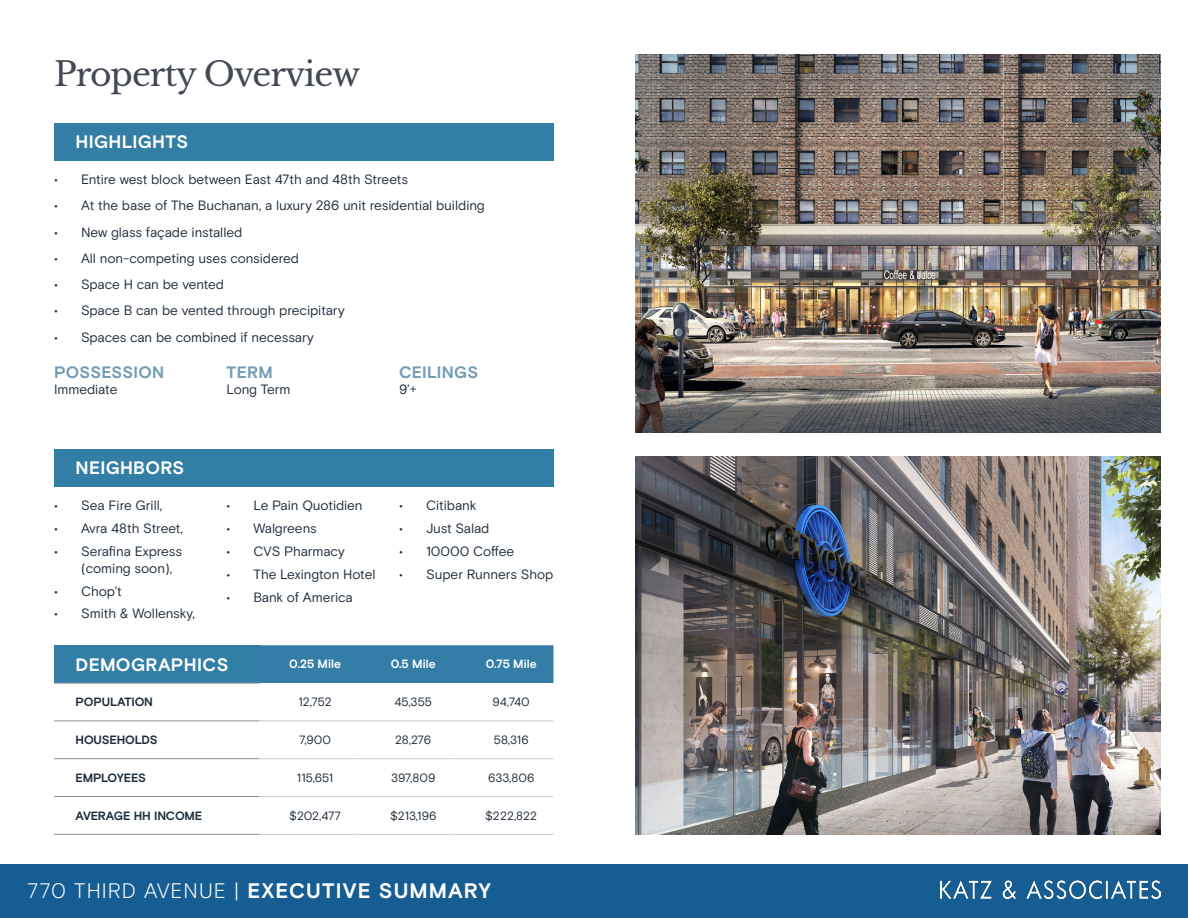
<style>
.page{position:relative;width:1188px;height:918px;background:#fff}
.page>*{position:absolute;margin:0;border:0;box-sizing:border-box;transform-origin:0 0}
.t1{font:33px "Libre Baskerville";letter-spacing:-.03em;color:#424954}
.t2{font:700 21px "Basis Grotesque Pro";letter-spacing:.05em;color:#fff}
.t3{font:700 18px "Basis Grotesque Pro";letter-spacing:.015em;color:#fff}
.t4{font:700 16.5px "Basis Grotesque Pro";letter-spacing:.015em;color:#709cb6}
.t5{font:13.5px/16.2px "Basis Grotesque Pro";letter-spacing:-.005em;color:#202e3c}
.t6{font:13.5px "Basis Grotesque Pro";letter-spacing:-.005em;color:#23303d}
.Table_Text{font:12px "Basis Grotesque Pro";color:#23303d}
.Table_Text-2{font:700 12px "Basis Grotesque Pro";letter-spacing:-.015em;color:#202e3c}
.Table_Text-3{font:700 12px "Basis Grotesque Pro";color:#fff}
.s1{font-weight:300}
</style>
<div class="page">
<img style="left:635px;top:54px;width:526px;height:378px">
<img style="left:635px;top:456px;width:526px;height:378px">
<div style="left:0;top:864px;width:1188px;height:54px;background:#155d92"></div>
<img style="left:940px;top:881px;width:221px;height:17px">
<div style="left:54px;top:123px;width:500px;height:38px;background:#327ea4"></div>
<div style="left:54px;top:449px;width:500px;height:38px;background:#327ea4"></div>
<div style="left:54px;top:645px;width:205px;height:38px;background:#327ea4"></div>
<div style="left:259px;top:645px;width:295px;height:38px;background:#337da6"></div>
<svg style="left:259px;top:683px;width:295px;height:151px"></svg>
<hr style="left:54px;top:683px;width:205px;height:1px;background:#8e8e97">
<hr style="left:54px;top:834px;width:205px;height:1px;background:#8e8e97">
<hr style="left:54px;top:721px;width:205px;height:1px;background:#8e8e97">
<hr style="left:54px;top:758px;width:205px;height:1px;background:#8e8e97">
<hr style="left:54px;top:796px;width:205px;height:1px;background:#8e8e97">
<hr style="left:259px;top:721px;width:98px;height:1px;background:#c7c8ca">
<hr style="left:357px;top:721px;width:98px;height:1px;background:#c7c8ca">
<hr style="left:455px;top:721px;width:98px;height:1px;background:#c7c8ca">
<hr style="left:259px;top:758px;width:98px;height:1px;background:#c7c8ca">
<hr style="left:357px;top:758px;width:98px;height:1px;background:#c7c8ca">
<hr style="left:455px;top:758px;width:98px;height:1px;background:#c7c8ca">
<hr style="left:259px;top:796px;width:98px;height:1px;background:#c7c8ca">
<hr style="left:357px;top:796px;width:98px;height:1px;background:#c7c8ca">
<hr style="left:455px;top:796px;width:98px;height:1px;background:#c7c8ca">
<hr style="left:259px;top:834px;width:98px;height:1px;background:#c7c8ca">
<hr style="left:357px;top:834px;width:98px;height:1px;background:#c7c8ca">
<hr style="left:455px;top:834px;width:98px;height:1px;background:#c7c8ca">
<p class="t1" style="left:54px;top:54px;width:308px">Property Overview</p>
<p class="t3" style="left:76px;top:131px;width:114px">HIGHLIGHTS</p>
<p class="t5" style="left:54px;top:172px;width:356px">• Entire west block between East 47th and 48th Streets</p>
<p class="t5" style="left:54px;top:198px;width:432px">• At the base of The Buchanan, a luxury 286 unit residential building</p>
<p class="t5" style="left:54px;top:224px;width:190px">• New glass façade installed</p>
<p class="t5" style="left:54px;top:250px;width:247px">• All non-competing uses considered</p>
<p class="t5" style="left:54px;top:277px;width:172px">• Space H can be vented</p>
<p class="t5" style="left:54px;top:303px;width:292px">• Space B can be vented through precipitary</p>
<p class="t5" style="left:54px;top:329px;width:261px">• Spaces can be combined if necessary</p>
<p class="t4" style="left:54px;top:362px;width:112px">POSSESSION</p>
<p class="t6" style="left:54px;top:381px;width:65px">Immediate</p>
<p class="t3" style="left:76px;top:457px;width:110px">NEIGHBORS</p>
<p class="t5" style="left:54px;top:498px;width:110px">• Sea Fire Grill,</p>
<p class="t5" style="left:54px;top:521px;width:131px">• Avra 48th Street,</p>
<p class="t5" style="left:81px;top:544px;width:103px;text-indent:-27px">• Serafina Express (coming soon),</p>
<p class="t5" style="left:54px;top:583px;width:69px">• Chop’t</p>
<p class="t5" style="left:54px;top:606px;width:142px">• Smith &amp; Wollensky,</p>
<p class="t4" style="left:226px;top:362px;width:48px">TERM</p>
<p class="t6" style="left:226px;top:381px;width:65px">Long Term</p>
<p class="t4" style="left:399px;top:362px;width:81px">CEILINGS</p>
<p class="t6" style="left:399px;top:381px;width:19px">9’+</p>
<p class="t5" style="left:226px;top:498px;width:138px">• Le Pain Quotidien</p>
<p class="t5" style="left:226px;top:521px;width:92px">• Walgreens</p>
<p class="t5" style="left:226px;top:544px;width:120px">• CVS Pharmacy</p>
<p class="t5" style="left:226px;top:567px;width:151px">• The Lexington Hotel</p>
<p class="t5" style="left:226px;top:590px;width:128px">• Bank of America</p>
<p class="t5" style="left:399px;top:498px;width:79px">• Citibank</p>
<p class="t5" style="left:399px;top:521px;width:92px">• Just Salad</p>
<p class="t5" style="left:399px;top:544px;width:117px">• 10000 Coffee</p>
<p class="t5" style="left:399px;top:567px;width:156px">• Super Runners Shop</p>
<p class="t3" style="left:76px;top:654px;width:154px">DEMOGRAPHICS</p>
<p class="Table_Text-3" style="left:289px;top:657px;width:53px">0.25 Mile</p>
<p class="Table_Text-3" style="left:391px;top:657px;width:46px">0.5 Mile</p>
<p class="Table_Text-3" style="left:486px;top:657px;width:52px">0.75 Mile</p>
<p class="Table_Text-2" style="left:76px;top:695px;width:79px">POPULATION</p>
<p class="Table_Text" style="left:298px;top:695px;width:35px">12,752</p>
<p class="Table_Text" style="left:394px;top:695px;width:39px">45,355</p>
<p class="Table_Text" style="left:493px;top:695px;width:39px">94,740</p>
<p class="Table_Text-2" style="left:76px;top:733px;width:84px">HOUSEHOLDS</p>
<p class="Table_Text" style="left:299px;top:733px;width:33px">7,900</p>
<p class="Table_Text" style="left:395px;top:733px;width:37px">28,276</p>
<p class="Table_Text" style="left:494px;top:733px;width:36px">58,316</p>
<p class="Table_Text-2" style="left:76px;top:771px;width:72px">EMPLOYEES</p>
<p class="Table_Text" style="left:297px;top:771px;width:38px">115,651</p>
<p class="Table_Text" style="left:391px;top:771px;width:46px">397,809</p>
<p class="Table_Text" style="left:488px;top:771px;width:48px">633,806</p>
<p class="Table_Text-2" style="left:76px;top:808px;width:128px">AVERAGE HH INCOME</p>
<p class="Table_Text" style="left:289px;top:808px;width:53px">$202,477</p>
<p class="Table_Text" style="left:390px;top:808px;width:48px">$213,196</p>
<p class="Table_Text" style="left:485px;top:808px;width:54px">$222,822</p>
<p class="t2" style="left:27px;top:879px;width:466px"><span class="s1">770 THIRD AVENUE |</span> EXECUTIVE SUMMARY</p>
</div>
